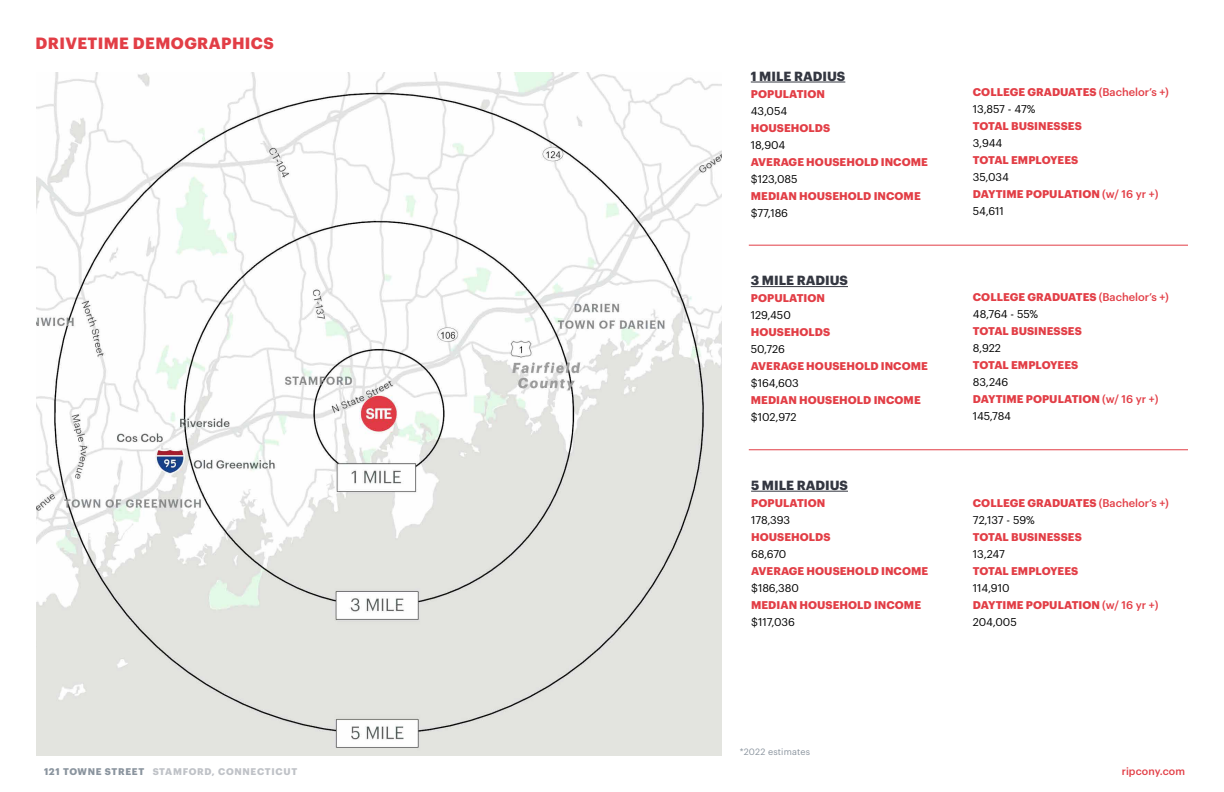
<style>
.page{position:relative;width:1224px;height:792px;background:#fff}
.page>*{position:absolute;margin:0;border:0;box-sizing:border-box;transform-origin:0 0}
.t1{font:700 16px "Graphik";letter-spacing:.025em;color:#e23e46}
.t2{font:700 13px "Graphik";color:#343741}
.t3{font:700 11px/17px "Graphik";letter-spacing:.005em;color:#e23e46}
.t4{font:11px "Graphik";color:#000}
.t5{font:500 10.5px "Graphik";letter-spacing:.01em;color:#e23e46}
.t6{font:700 9.5px "Graphik";letter-spacing:.075em;color:#bfc2c7}
.t7{font:9px "Graphik";letter-spacing:.02em;color:#8a949e}
.s1{font-weight:500}
.s2{font-weight:400;color:#000}
.s3{color:#8a949e}
</style>
<div class="page">
<img style="left:36px;top:72px;width:686px;height:683px">
<hr style="left:749px;top:245px;width:439px;height:1px;background:#e23e46">
<hr style="left:749px;top:449px;width:439px;height:1px;background:#e23e46">
<hr style="left:751px;top:82px;width:94px;height:1px;background:#343741">
<hr style="left:751px;top:286px;width:97px;height:1px;background:#343741">
<hr style="left:751px;top:491px;width:97px;height:1px;background:#343741">
<h1 class="t1" style="left:36px;top:31px;width:240px">DRIVETIME DEMOGRAPHICS</h1>
<p class="t2" style="left:751px;top:66px;width:96px">1 MILE RADIUS</p>
<p class="t3" style="left:751px;top:84px;width:76px">POPULATION</p>
<p class="t4" style="left:751px;top:102px;width:38px">43,054</p>
<p class="t3" style="left:751px;top:118px;width:81px">HOUSEHOLDS</p>
<p class="t4" style="left:751px;top:136px;width:36px">18,904</p>
<p class="t3" style="left:751px;top:152px;width:179px">AVERAGE HOUSEHOLD INCOME</p>
<p class="t4" style="left:751px;top:170px;width:48px">$123,085</p>
<p class="t3" style="left:751px;top:186px;width:171px">MEDIAN HOUSEHOLD INCOME</p>
<p class="t4" style="left:751px;top:204px;width:39px">$77,186</p>
<p class="t2" style="left:751px;top:271px;width:99px">3 MILE RADIUS</p>
<p class="t3" style="left:751px;top:289px;width:76px">POPULATION</p>
<p class="t4" style="left:751px;top:307px;width:42px">129,450</p>
<p class="t3" style="left:751px;top:323px;width:81px">HOUSEHOLDS</p>
<p class="t4" style="left:751px;top:341px;width:36px">50,726</p>
<p class="t3" style="left:751px;top:357px;width:179px">AVERAGE HOUSEHOLD INCOME</p>
<p class="t4" style="left:751px;top:375px;width:50px">$164,603</p>
<p class="t3" style="left:751px;top:391px;width:171px">MEDIAN HOUSEHOLD INCOME</p>
<p class="t4" style="left:751px;top:409px;width:47px">$102,972</p>
<p class="t2" style="left:751px;top:475px;width:98px">5 MILE RADIUS</p>
<p class="t3" style="left:751px;top:493px;width:76px">POPULATION</p>
<p class="t4" style="left:751px;top:512px;width:41px">178,393</p>
<p class="t3" style="left:751px;top:527px;width:81px">HOUSEHOLDS</p>
<p class="t4" style="left:751px;top:546px;width:37px">68,670</p>
<p class="t3" style="left:751px;top:561px;width:179px">AVERAGE HOUSEHOLD INCOME</p>
<p class="t4" style="left:751px;top:580px;width:49px">$186,380</p>
<p class="t3" style="left:751px;top:595px;width:171px">MEDIAN HOUSEHOLD INCOME</p>
<p class="t4" style="left:751px;top:614px;width:45px">$117,036</p>
<p class="t3" style="left:973px;top:83px;width:198px">COLLEGE GRADUATES <span class="s1">(Bachelor’s +)<br></span><span class="s2">13,857 - 47%</span></p>
<p class="t3" style="left:973px;top:117px;width:110px">TOTAL BUSINESSES</p>
<p class="t4" style="left:973px;top:135px;width:31px">3,944</p>
<p class="t3" style="left:973px;top:151px;width:107px">TOTAL EMPLOYEES</p>
<p class="t3" style="left:973px;top:168px;width:187px"><span class="s2">35,034<br></span>DAYTIME POPULATION <span class="s1">(w/ 16 yr +)<br></span><span class="s2">54,611</span></p>
<p class="t3" style="left:973px;top:287px;width:198px">COLLEGE GRADUATES <span class="s1">(Bachelor’s +)<br></span><span class="s2">48,764 - 55%</span></p>
<p class="t3" style="left:973px;top:321px;width:110px">TOTAL BUSINESSES</p>
<p class="t4" style="left:973px;top:339px;width:30px">8,922</p>
<p class="t3" style="left:973px;top:355px;width:107px">TOTAL EMPLOYEES</p>
<p class="t3" style="left:973px;top:372px;width:187px"><span class="s2">83,246<br></span>DAYTIME POPULATION <span class="s1">(w/ 16 yr +)<br></span><span class="s2">145,784</span></p>
<p class="t3" style="left:973px;top:493px;width:198px">COLLEGE GRADUATES <span class="s1">(Bachelor’s +)<br></span><span class="s2">72,137 - 59%</span></p>
<p class="t3" style="left:973px;top:527px;width:110px">TOTAL BUSINESSES</p>
<p class="t4" style="left:973px;top:546px;width:33px">13,247</p>
<p class="t3" style="left:973px;top:561px;width:107px">TOTAL EMPLOYEES</p>
<p class="t3" style="left:973px;top:578px;width:187px"><span class="s2">114,910<br></span>DAYTIME POPULATION <span class="s1">(w/ 16 yr +)<br></span><span class="s2">204,005</span></p>
<p class="t7" style="left:740px;top:745px;width:72px">*2022 estimates</p>
<p class="t6" style="left:44px;top:764px;width:255px"><span class="s3">121 TOWNE STREET</span> STAMFORD, CONNECTICUT</p>
<p class="t5" style="left:1122px;top:763px;width:65px">ripcony.com</p>
</div>
